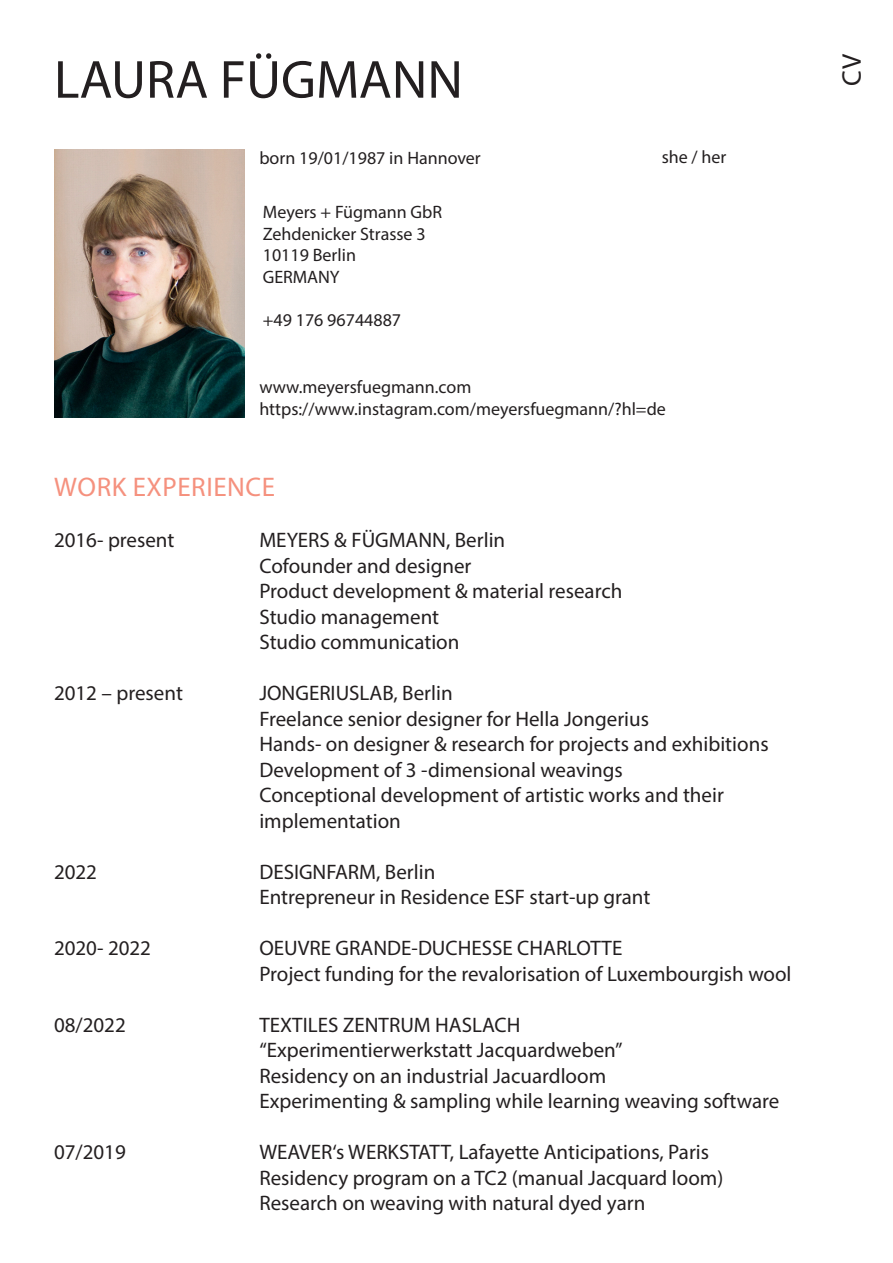
<style>
.page{position:relative;width:893px;height:1263px;background:#fff}
.page>*{position:absolute;margin:0;border:0;box-sizing:border-box;transform-origin:0 0}
.Überschriften{font:54px "Myriad Pro";color:#231f20}
.Absatzformat_3{font:27px "Myriad Pro";letter-spacing:.02em;color:#f5917e}
.Absatzformat_3-2{font:27px "Myriad Pro";color:#231f20}
.Absatzformat_1{font:21px "Myriad Pro";color:#231f20}
.Absatzformat_1-2{font:18px "Myriad Pro";color:#231f20}
</style>
<div class="page">
<img style="left:54px;top:150px;width:190px;height:268px">
<p class="Überschriften" style="left:54px;top:46px;width:410px">LAURA FÜGMANN</p>
<p class="Absatzformat_3-2" style="left:835px;top:86px;width:33px;rotate:-90deg">CV</p>
<p class="Absatzformat_1-2" style="left:259px;top:147px;width:223px">born 19/01/1987 in Hannover</p>
<p class="Absatzformat_1-2" style="left:263px;top:201px;width:181px">Meyers + Fügmann GbR</p>
<p class="Absatzformat_1-2" style="left:263px;top:223px;width:164px">Zehdenicker Strasse 3</p>
<p class="Absatzformat_1-2" style="left:263px;top:244px;width:95px">10119 Berlin</p>
<p class="Absatzformat_1-2" style="left:263px;top:266px;width:78px">GERMANY</p>
<p class="Absatzformat_1-2" style="left:263px;top:309px;width:140px">+49 176 96744887</p>
<p class="Absatzformat_1-2" style="left:662px;top:146px;width:66px">she / her</p>
<p class="Absatzformat_1-2" style="left:259px;top:376px;width:213px">www.meyersfuegmann.com</p>
<p class="Absatzformat_1-2" style="left:259px;top:398px;width:408px">https://www.instagram.com/meyersfuegmann/?hl=de</p>
<p class="Absatzformat_3" style="left:54px;top:471px;width:222px">WORK EXPERIENCE</p>
<p class="Absatzformat_1" style="left:259px;top:527px;width:247px">MEYERS &amp; FÜGMANN, Berlin</p>
<p class="Absatzformat_1" style="left:259px;top:553px;width:214px">Cofounder and designer</p>
<p class="Absatzformat_1" style="left:259px;top:578px;width:365px">Product development &amp; material research</p>
<p class="Absatzformat_1" style="left:259px;top:604px;width:181px">Studio management</p>
<p class="Absatzformat_1" style="left:259px;top:629px;width:202px">Studio communication</p>
<p class="Absatzformat_1" style="left:259px;top:680px;width:195px">JONGERIUSLAB, Berlin</p>
<p class="Absatzformat_1" style="left:259px;top:706px;width:391px">Freelance senior designer for Hella Jongerius</p>
<p class="Absatzformat_1" style="left:259px;top:731px;width:511px">Hands- on designer &amp; research for projects and exhibitions</p>
<p class="Absatzformat_1" style="left:259px;top:757px;width:365px">Development of 3 -dimensional weavings</p>
<p class="Absatzformat_1" style="left:259px;top:782px;width:466px">Conceptional development of artistic works and their</p>
<p class="Absatzformat_1" style="left:259px;top:808px;width:143px">implementation</p>
<p class="Absatzformat_1" style="left:259px;top:859px;width:177px">DESIGNFARM, Berlin</p>
<p class="Absatzformat_1" style="left:259px;top:884px;width:393px">Entrepreneur in Residence ESF start-up grant</p>
<p class="Absatzformat_1" style="left:259px;top:935px;width:364px">OEUVRE GRANDE-DUCHESSE CHARLOTTE</p>
<p class="Absatzformat_1" style="left:259px;top:961px;width:534px">Project funding for the revalorisation of Luxembourgish wool</p>
<p class="Absatzformat_1" style="left:259px;top:1012px;width:263px">TEXTILES ZENTRUM HASLACH</p>
<p class="Absatzformat_1" style="left:259px;top:1037px;width:365px">“Experimentierwerkstatt Jacquardweben”</p>
<p class="Absatzformat_1" style="left:259px;top:1063px;width:348px">Residency on an industrial Jacuardloom</p>
<p class="Absatzformat_1" style="left:259px;top:1088px;width:521px">Experimenting &amp; sampling while learning weaving software</p>
<p class="Absatzformat_1" style="left:259px;top:1139px;width:451px">WEAVER‘s WERKSTATT, Lafayette Anticipations, Paris</p>
<p class="Absatzformat_1" style="left:259px;top:1165px;width:465px">Residency program on a TC2 (manual Jacquard loom)</p>
<p class="Absatzformat_1" style="left:259px;top:1190px;width:388px">Research on weaving with natural dyed yarn</p>
<p class="Absatzformat_1" style="left:54px;top:527px;width:122px">2016- present</p>
<p class="Absatzformat_1" style="left:54px;top:680px;width:130px">2012 – present</p>
<p class="Absatzformat_1" style="left:54px;top:859px;width:45px">2022</p>
<p class="Absatzformat_1" style="left:54px;top:935px;width:99px">2020- 2022</p>
<p class="Absatzformat_1" style="left:54px;top:1012px;width:73px">08/2022</p>
<p class="Absatzformat_1" style="left:54px;top:1139px;width:73px">07/2019</p>
</div>
